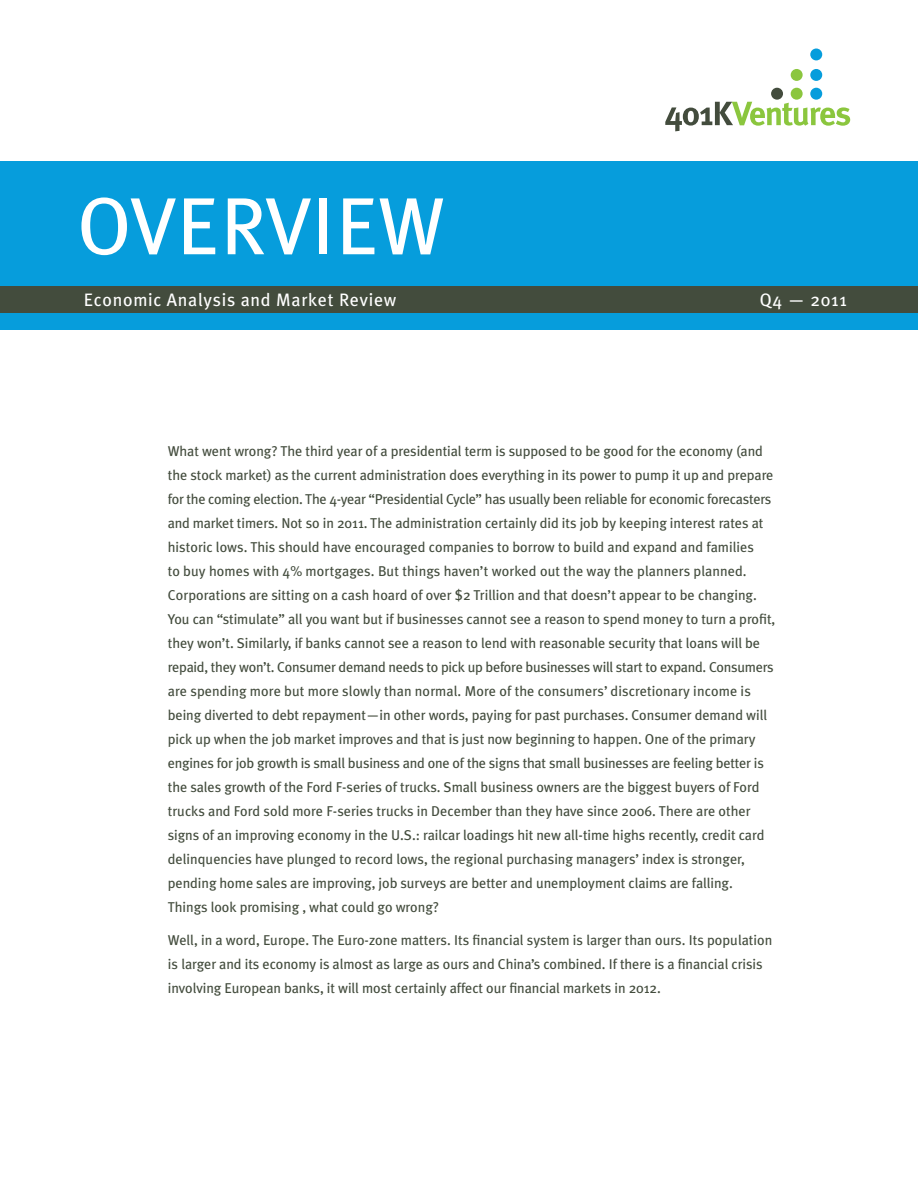
<style>
.page{position:relative;width:918px;height:1188px;background:#fff}
.page>*{position:absolute;margin:0;border:0;box-sizing:border-box;transform-origin:0 0}
.t1{font:81px "Meta Plus Book Caps";color:#fff}
.t2{font:18px "Meta Plus";letter-spacing:.04em;color:#fff}
.t3{font:14.25px/24px "Meta Plus";letter-spacing:-.005em;color:#434c3d}
</style>
<div class="page">
<div style="left:0;top:161px;width:918px;height:169px;background:#069ddc"></div>
<div style="left:0;top:286px;width:918px;height:27px;background:#434c3d"></div>
<div style="left:771px;top:88px;width:12px;height:12px;background:#434c3d;border-radius:50%"></div>
<div style="left:791px;top:88px;width:12px;height:12px;background:#8bc63e;border-radius:50%"></div>
<div style="left:810px;top:88px;width:12px;height:12px;background:#069ddc;border-radius:50%"></div>
<div style="left:810px;top:49px;width:12px;height:11px;background:#069ddc;border-radius:50%"></div>
<div style="left:791px;top:69px;width:12px;height:12px;background:#8bc63e;border-radius:50%"></div>
<div style="left:810px;top:69px;width:12px;height:12px;background:#069ddc;border-radius:50%"></div>
<svg style="left:665px;top:102px;width:185px;height:29px"></svg>
<h1 class="t1" style="left:77px;top:179px;width:369px">OVERVIEW</h1>
<p class="t2" style="left:84px;top:289px;width:314px">Economic Analysis and Market Review</p>
<p class="t2" style="left:760px;top:289px;width:88px">Q4 — 2011</p>
<p class="t3" style="left:168px;top:439px;width:609px">What went wrong? The third year of a presidential term is supposed to be good for the economy (and the stock market) as the current administration does everything in its power to pump it up and prepare for the coming election. The 4-year “Presidential Cycle” has usually been reliable for economic forecasters and market timers. Not so in 2011. The administration certainly did its job by keeping interest rates at historic lows. This should have encouraged companies to borrow to build and expand and families<br>to buy homes with 4% mortgages. But things haven’t worked out the way the planners planned.<br>Corporations are sitting on a cash hoard of over $2 Trillion and that doesn’t appear to be changing.<br>You can “stimulate” all you want but if businesses cannot see a reason to spend money to turn a profit, they won’t. Similarly, if banks cannot see a reason to lend with reasonable security that loans will be repaid, they won’t. Consumer demand needs to pick up before businesses will start to expand. Consumers are spending more but more slowly than normal. More of the consumers’ discretionary income is being diverted to debt repayment—in other words, paying for past purchases. Consumer demand will pick up when the job market improves and that is just now beginning to happen. One of the primary engines for job growth is small business and one of the signs that small businesses are feeling better is the sales growth of the Ford F-series of trucks. Small business owners are the biggest buyers of Ford trucks and Ford sold more F-series trucks in December than they have since 2006. There are other signs of an improving economy in the U.S.: railcar loadings hit new all-time highs recently, credit card delinquencies have plunged to record lows, the regional purchasing managers’ index is stronger, pending home sales are improving, job surveys are better and unemployment claims are falling.<br>Things look promising , what could go wrong?</p>
<p class="t3" style="left:168px;top:928px;width:606px">Well, in a word, Europe. The Euro-zone matters. Its financial system is larger than ours. Its population is larger and its economy is almost as large as ours and China’s combined. If there is a financial crisis involving European banks, it will most certainly affect our financial markets in 2012.</p>
</div>
